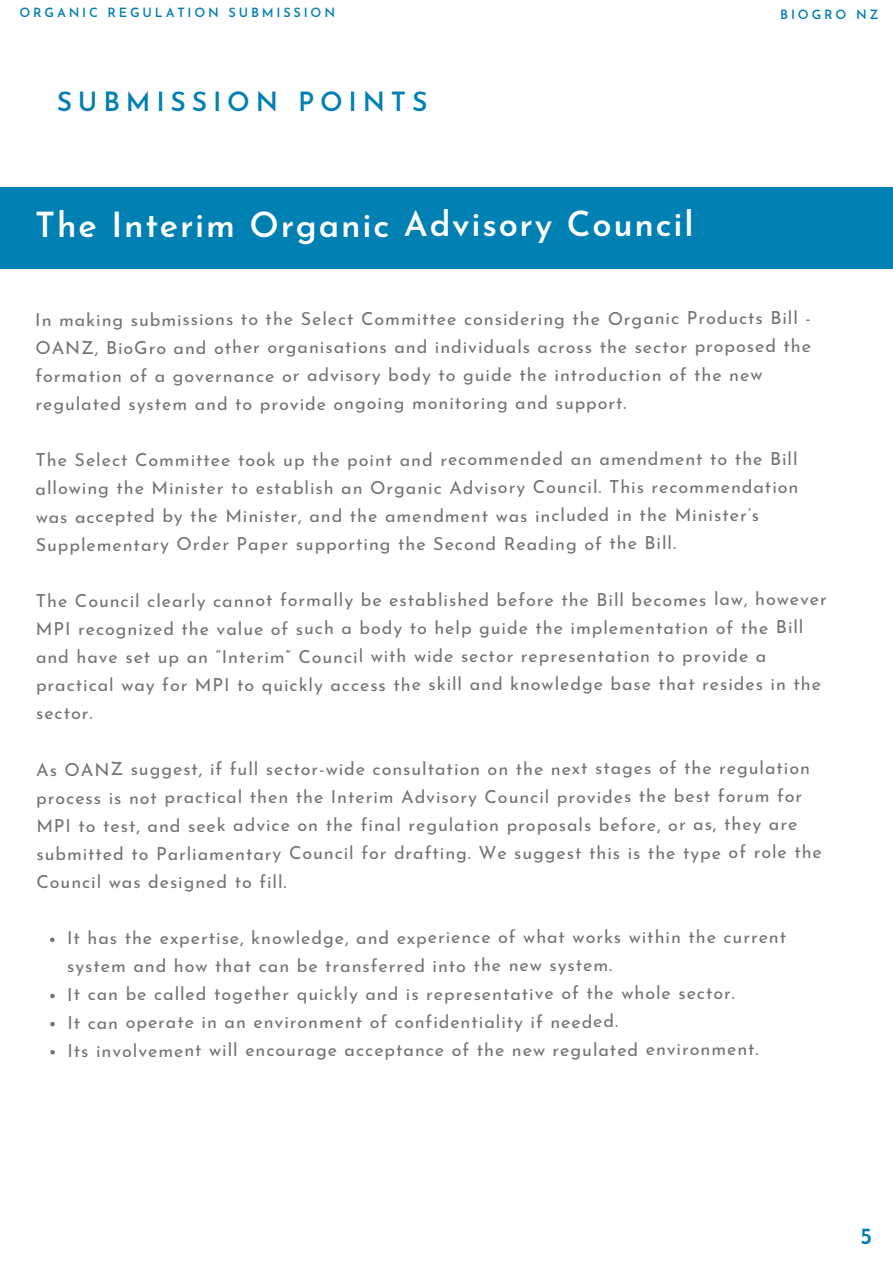
<style>
.page{position:relative;width:893px;height:1264px;background:#fff}
.page>*{position:absolute;margin:0;border:0;box-sizing:border-box;transform-origin:0 0}
.t1{font:600 34.5px "Josefin Sans";letter-spacing:.05em;color:#fff}
.t2{font:600 26.4px "Josefin Sans";letter-spacing:.22em;color:#0080b3}
.t3{font:600 23.25px "Josefin Sans";color:#0080b3}
.t4{font:18px/28.2px "Josefin Sans";letter-spacing:.05em;color:#737373}
.t5{font:600 12.75px "Josefin Sans";letter-spacing:.22em;color:#0080b3}
</style>
<div class="page">
<div style="left:0;top:188px;width:892px;height:81px;background:#0080b3"></div>
<svg style="left:50px;top:937px;width:5px;height:5px"></svg>
<svg style="left:50px;top:993px;width:5px;height:5px"></svg>
<svg style="left:50px;top:1021px;width:5px;height:5px"></svg>
<svg style="left:50px;top:1050px;width:5px;height:4px"></svg>
<p class="t5" style="left:20px;top:8px;width:317px">ORGANIC REGULATION SUBMISSION</p>
<h2 class="t2" style="left:57px;top:91px;width:372px">SUBMISSION POINTS</h2>
<h1 class="t1" style="left:35px;top:211px;width:660px">The Interim Organic Advisory Council</h1>
<p class="t5" style="left:780px;top:10px;width:100px">BIOGRO NZ</p>
<p class="t4" style="left:35px;top:306px;width:777px">In making submissions to the Select Committee considering the Organic Products Bill - OANZ, BioGro and other organisations and individuals across the sector proposed the formation of a governance or advisory body to guide the introduction of the new regulated system and to provide ongoing monitoring and support.</p>
<p class="t4" style="left:36px;top:447px;width:764px">The Select Committee took up the point and recommended an amendment to the Bill allowing the Minister to establish an Organic Advisory Council. This recommendation was accepted by the Minister, and the amendment was included in the Minister’s Supplementary Order Paper supporting the Second Reading of the Bill.</p>
<p class="t4" style="left:36px;top:587px;width:792px">The Council clearly cannot formally be established before the Bill becomes law, however MPI recognized the value of such a body to help guide the implementation of the Bill and have set up an “Interim” Council with wide sector representation to provide a practical way for MPI to quickly access the skill and knowledge base that resides in the sector.</p>
<p class="t4" style="left:36px;top:756px;width:787px">As OANZ suggest, if full sector-wide consultation on the next stages of the regulation process is not practical then the Interim Advisory Council provides the best forum for MPI to test, and seek advice on the final regulation proposals before, or as, they are submitted to Parliamentary Council for drafting. We suggest this is the type of role the Council was designed to fill.</p>
<p class="t4" style="left:67px;top:925px;width:720px">It has the expertise, knowledge, and experience of what works within the current system and how that can be transferred into the new system.<br>It can be called together quickly and is representative of the whole sector.<br>It can operate in an environment of confidentiality if needed.<br>Its involvement will encourage acceptance of the new regulated environment.</p>
<p class="t3" style="left:860px;top:1226px;width:14px">5</p>
</div>
